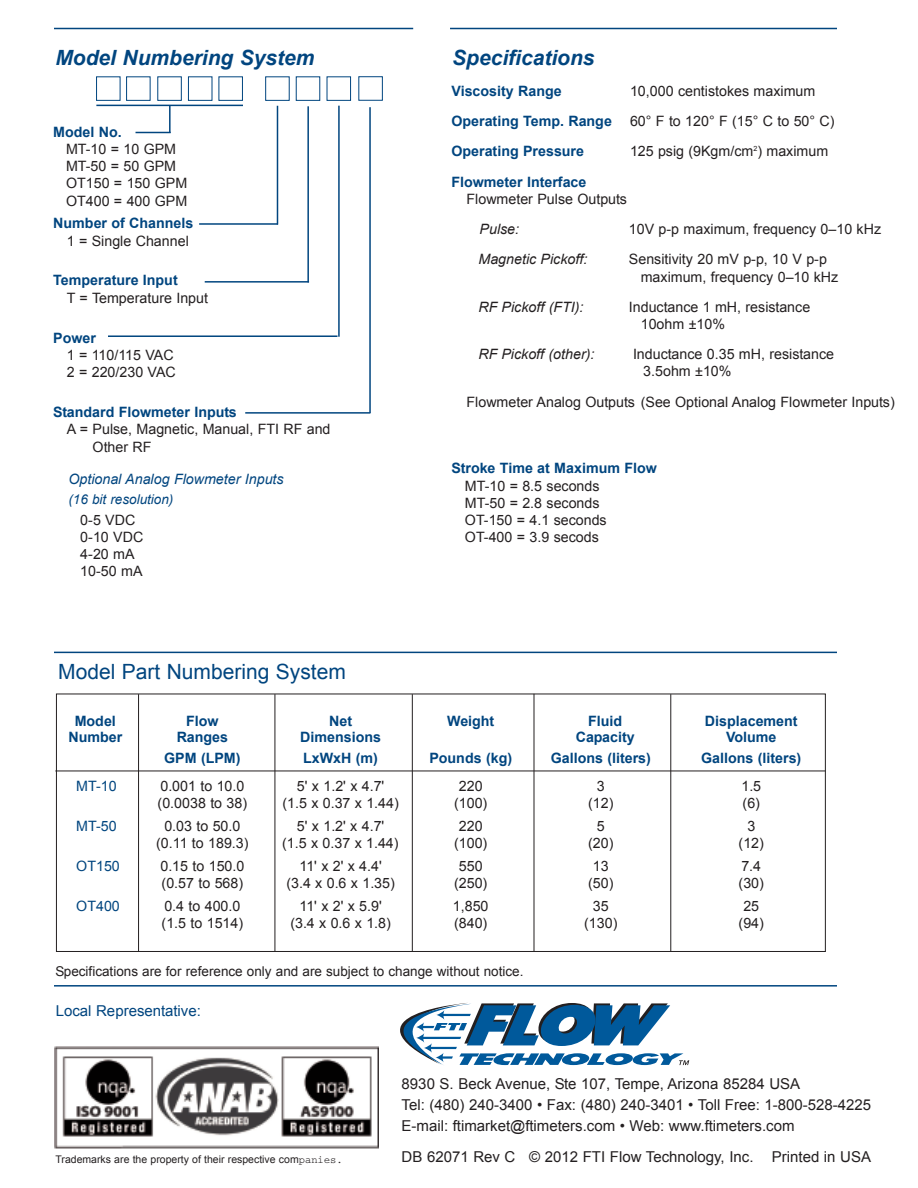
<style>
.page{position:relative;width:918px;height:1188px;background:#fff}
.page>*{position:absolute;margin:0;border:0;box-sizing:border-box;transform-origin:0 0}
.t1{font:italic 700 21px "Arial";color:#01457f}
.t2{font:21px "Arial";color:#01457f}
.t3{font:15px/21px "Arial";color:#231f20}
.t4{font:15px "Arial";color:#01457f}
.t5{font:14.25px/17.2px "Arial";color:#231f20}
.t6{font:700 14.25px "Arial";color:#01457f}
.t7{font:italic 14.25px "Arial";color:#231f20}
.t8{font:italic 14.25px "Arial";color:#01457f}
.t9{font:14.25px "Arial";color:#01457f}
.t10{font:13.5px "Arial";color:#231f20}
.t11{font:italic 13.5px "Arial";color:#01457f}
.t12{font:10.5px "Arial";color:#231f20}
.s1{font-family:"Courier"}
</style>
<div class="page">
<div style="left:56px;top:694px;width:770px;height:258px;border:1px solid #231f20"></div>
<hr style="left:54px;top:985px;width:783px;height:2px;background:#01457f">
<svg style="left:349px;top:1003px;width:340px;height:63px"></svg>
<div style="left:219px;top:76px;width:24px;height:25px;border:1px solid #01457f"></div>
<div style="left:126px;top:76px;width:25px;height:25px;border:1px solid #01457f"></div>
<div style="left:96px;top:76px;width:24px;height:25px;border:1px solid #01457f"></div>
<hr style="left:54px;top:28px;width:359px;height:1px;background:#01457f">
<hr style="left:169px;top:106px;width:2px;height:27px;background:#01457f">
<hr style="left:136px;top:132px;width:35px;height:1px;background:#01457f">
<hr style="left:108px;top:335px;width:230px;height:2px;background:#01457f">
<div style="left:188px;top:76px;width:24px;height:25px;border:1px solid #01457f"></div>
<div style="left:327px;top:76px;width:24px;height:25px;border:1px solid #01457f"></div>
<div style="left:296px;top:76px;width:24px;height:25px;border:1px solid #01457f"></div>
<div style="left:265px;top:76px;width:25px;height:25px;border:1px solid #01457f"></div>
<div style="left:157px;top:76px;width:25px;height:25px;border:1px solid #01457f"></div>
<hr style="left:307px;top:106px;width:2px;height:176px;background:#01457f">
<hr style="left:338px;top:106px;width:2px;height:231px;background:#01457f">
<hr style="left:277px;top:106px;width:1px;height:119px;background:#01457f">
<hr style="left:199px;top:223px;width:79px;height:2px;background:#01457f">
<hr style="left:245px;top:412px;width:125px;height:2px;background:#01457f">
<hr style="left:55px;top:771px;width:771px;height:1px;background:#231f20">
<hr style="left:138px;top:694px;width:1px;height:257px;background:#231f20">
<hr style="left:275px;top:694px;width:1px;height:257px;background:#231f20">
<hr style="left:412px;top:694px;width:1px;height:257px;background:#231f20">
<hr style="left:670px;top:694px;width:1px;height:257px;background:#231f20">
<hr style="left:534px;top:694px;width:1px;height:257px;background:#231f20">
<hr style="left:54px;top:652px;width:783px;height:1px;background:#01457f">
<hr style="left:450px;top:28px;width:387px;height:1px;background:#01457f">
<hr style="left:205px;top:281px;width:104px;height:2px;background:#01457f">
<div style="left:358px;top:76px;width:25px;height:25px;border:1px solid #01457f"></div>
<hr style="left:369px;top:107px;width:2px;height:306px;background:#01457f">
<hr style="left:96px;top:105px;width:147px;height:1px;background:#01457f">
<img style="left:54px;top:1047px;width:325px;height:102px">
<h1 class="t1" style="left:56px;top:46px;width:261px">Model Numbering System</h1>
<p class="t6" style="left:53px;top:124px;width:70px">Model No.</p>
<p class="t5" style="left:66px;top:140px;width:123px">MT-10 = 10 GPM<br>MT-50 = 50 GPM<br>OT150 = 150 GPM<br>OT400 = 400 GPM</p>
<p class="t6" style="left:53px;top:215px;width:142px">Number of Channels</p>
<p class="t5" style="left:67px;top:232px;width:124px">1 = Single Channel</p>
<p class="t6" style="left:53px;top:273px;width:126px">Temperature Input</p>
<p class="t5" style="left:67px;top:289px;width:143px">T = Temperature Input</p>
<p class="t6" style="left:53px;top:330px;width:44px">Power</p>
<p class="t5" style="left:67px;top:346px;width:111px">1 = 110/115 VAC<br>2 = 220/230 VAC</p>
<p class="t6" style="left:53px;top:404px;width:185px">Standard Flowmeter Inputs</p>
<p class="t5" style="left:93px;top:421px;width:239px;text-indent:-26px">A = Pulse, Magnetic, Manual, FTI RF and<br>Other RF</p>
<p class="t8" style="left:68px;top:471px;width:217px">Optional Analog Flowmeter Inputs</p>
<p class="t11" style="left:68px;top:492px;width:107px">(16 bit resolution)</p>
<p class="t5" style="left:80px;top:511px;width:64px">0-5 VDC<br>0-10 VDC<br>4-20 mA<br>10-50 mA</p>
<h1 class="t2" style="left:58px;top:660px;width:289px">Model Part Numbering System</h1>
<h1 class="t1" style="left:452px;top:46px;width:144px">Specifications</h1>
<p class="t6" style="left:451px;top:83px;width:112px">Viscosity Range</p>
<p class="t5" style="left:630px;top:82px;width:187px">10,000 centistokes maximum</p>
<p class="t6" style="left:451px;top:113px;width:162px">Operating Temp. Range</p>
<p class="t5" style="left:630px;top:113px;width:206px">60° F to 120° F (15° C to 50° C)</p>
<p class="t6" style="left:451px;top:143px;width:134px">Operating Pressure</p>
<p class="t5" style="left:630px;top:143px;width:200px">125 psig (9Kgm/cm<sup>2</sup>) maximum</p>
<p class="t6" style="left:451px;top:174px;width:137px">Flowmeter Interface</p>
<p class="t5" style="left:467px;top:190px;width:162px">Flowmeter Pulse Outputs</p>
<p class="t7" style="left:480px;top:221px;width:41px">Pulse:</p>
<p class="t5" style="left:629px;top:220px;width:254px">10V p-p maximum, frequency 0–10 kHz</p>
<p class="t7" style="left:478px;top:251px;width:110px">Magnetic Pickoff:</p>
<p class="t5" style="left:641px;top:251px;width:199px;text-indent:-12px">Sensitivity 20 mV p-p, 10 V p-p maximum, frequency 0–10 kHz</p>
<p class="t7" style="left:478px;top:299px;width:107px">RF Pickoff (FTI):</p>
<p class="t5" style="left:641px;top:298px;width:171px;text-indent:-12px">Inductance 1 mH, resistance<br>10ohm ±10%</p>
<p class="t7" style="left:478px;top:346px;width:118px">RF Pickoff (other):</p>
<p class="t5" style="left:643px;top:346px;width:192px;text-indent:-10px">Inductance 0.35 mH, resistance<br>3.5ohm ±10%</p>
<p class="t5" style="left:467px;top:393px;width:430px">Flowmeter Analog Outputs (See Optional Analog Flowmeter Inputs)</p>
<p class="t6" style="left:451px;top:461px;width:207px">Stroke Time at Maximum Flow</p>
<p class="t5" style="left:465px;top:477px;width:143px">MT-10 = 8.5 seconds<br>MT-50 = 2.8 seconds<br>OT-150 = 4.1 seconds<br>OT-400 = 3.9 secods</p>
<p class="t6" style="left:75px;top:714px;width:43px">Model</p>
<p class="t6" style="left:186px;top:714px;width:34px">Flow</p>
<p class="t6" style="left:329px;top:714px;width:24px">Net</p>
<p class="t6" style="left:447px;top:714px;width:49px">Weight</p>
<p class="t6" style="left:588px;top:714px;width:36px">Fluid</p>
<p class="t6" style="left:705px;top:714px;width:94px">Displacement</p>
<p class="t6" style="left:68px;top:729px;width:55px">Number</p>
<p class="t6" style="left:177px;top:729px;width:53px">Ranges</p>
<p class="t6" style="left:300px;top:729px;width:82px">Dimensions</p>
<p class="t6" style="left:576px;top:729px;width:61px">Capacity</p>
<p class="t6" style="left:726px;top:729px;width:52px">Volume</p>
<p class="t6" style="left:164px;top:750px;width:78px">GPM (LPM)</p>
<p class="t6" style="left:303px;top:750px;width:76px">LxWxH (m)</p>
<p class="t6" style="left:429px;top:750px;width:84px">Pounds (kg)</p>
<p class="t6" style="left:551px;top:750px;width:102px">Gallons (liters)</p>
<p class="t6" style="left:701px;top:750px;width:102px">Gallons (liters)</p>
<p class="t9" style="left:76px;top:778px;width:42px">MT-10</p>
<p class="t5" style="left:160px;top:777px;width:85px">0.001 to 10.0</p>
<p class="t5" style="left:297px;top:777px;width:89px">5' x 1.2' x 4.7'</p>
<p class="t5" style="left:459px;top:777px;width:25px">220</p>
<p class="t5" style="left:597px;top:777px;width:9px">3</p>
<p class="t5" style="left:741px;top:777px;width:21px">1.5</p>
<p class="t5" style="left:158px;top:795px;width:91px">(0.0038 to 38)</p>
<p class="t5" style="left:282px;top:795px;width:118px">(1.5 x 0.37 x 1.44)</p>
<p class="t5" style="left:454px;top:795px;width:35px">(100)</p>
<p class="t5" style="left:588px;top:795px;width:27px">(12)</p>
<p class="t5" style="left:743px;top:795px;width:19px">(6)</p>
<p class="t9" style="left:76px;top:818px;width:42px">MT-50</p>
<p class="t5" style="left:164px;top:817px;width:78px">0.03 to 50.0</p>
<p class="t5" style="left:297px;top:817px;width:89px">5' x 1.2' x 4.7'</p>
<p class="t5" style="left:459px;top:817px;width:25px">220</p>
<p class="t5" style="left:597px;top:817px;width:9px">5</p>
<p class="t5" style="left:747px;top:817px;width:9px">3</p>
<p class="t5" style="left:156px;top:835px;width:94px">(0.11 to 189.3)</p>
<p class="t5" style="left:282px;top:835px;width:118px">(1.5 x 0.37 x 1.44)</p>
<p class="t5" style="left:454px;top:835px;width:35px">(100)</p>
<p class="t5" style="left:588px;top:835px;width:27px">(20)</p>
<p class="t5" style="left:739px;top:835px;width:27px">(12)</p>
<p class="t9" style="left:76px;top:858px;width:45px">OT150</p>
<p class="t5" style="left:160px;top:857px;width:85px">0.15 to 150.0</p>
<p class="t5" style="left:299px;top:857px;width:84px">11' x 2' x 4.4'</p>
<p class="t5" style="left:459px;top:857px;width:25px">550</p>
<p class="t5" style="left:593px;top:857px;width:17px">13</p>
<p class="t5" style="left:741px;top:857px;width:21px">7.4</p>
<p class="t5" style="left:162px;top:874px;width:83px">(0.57 to 568)</p>
<p class="t5" style="left:286px;top:874px;width:110px">(3.4 x 0.6 x 1.35)</p>
<p class="t5" style="left:454px;top:874px;width:35px">(250)</p>
<p class="t5" style="left:588px;top:874px;width:27px">(50)</p>
<p class="t5" style="left:739px;top:874px;width:27px">(30)</p>
<p class="t9" style="left:76px;top:898px;width:45px">OT400</p>
<p class="t5" style="left:164px;top:897px;width:78px">0.4 to 400.0</p>
<p class="t5" style="left:299px;top:897px;width:84px">11' x 2' x 5.9'</p>
<p class="t5" style="left:453px;top:897px;width:37px">1,850</p>
<p class="t5" style="left:593px;top:897px;width:17px">35</p>
<p class="t5" style="left:743px;top:897px;width:17px">25</p>
<p class="t5" style="left:162px;top:914px;width:83px">(1.5 to 1514)</p>
<p class="t5" style="left:290px;top:914px;width:102px">(3.4 x 0.6 x 1.8)</p>
<p class="t5" style="left:454px;top:914px;width:35px">(840)</p>
<p class="t5" style="left:584px;top:914px;width:35px">(130)</p>
<p class="t5" style="left:739px;top:914px;width:27px">(94)</p>
<p class="t10" style="left:56px;top:964px;width:470px">Specifications are for reference only and are subject to change without notice.</p>
<p class="t4" style="left:56px;top:1003px;width:147px">Local Representative:</p>
<p class="t12" style="left:56px;top:1153px;width:289px">Trademarks are the property of their respective com<span class="s1">panies.</span></p>
<p class="t3" style="left:402px;top:1074px;width:471px">8930 S. Beck Avenue, Ste 107, Tempe, Arizona 85284 USA<br>Tel: (480) 240-3400 • Fax: (480) 240-3401 • Toll Free: 1-800-528-4225<br>E-mail: ftimarket@ftimeters.com • Web: www.ftimeters.com</p>
<p class="t3" style="left:402px;top:1146px;width:471px">DB 62071 Rev C © 2012 FTI Flow Technology, Inc. Printed in USA</p>
</div>
